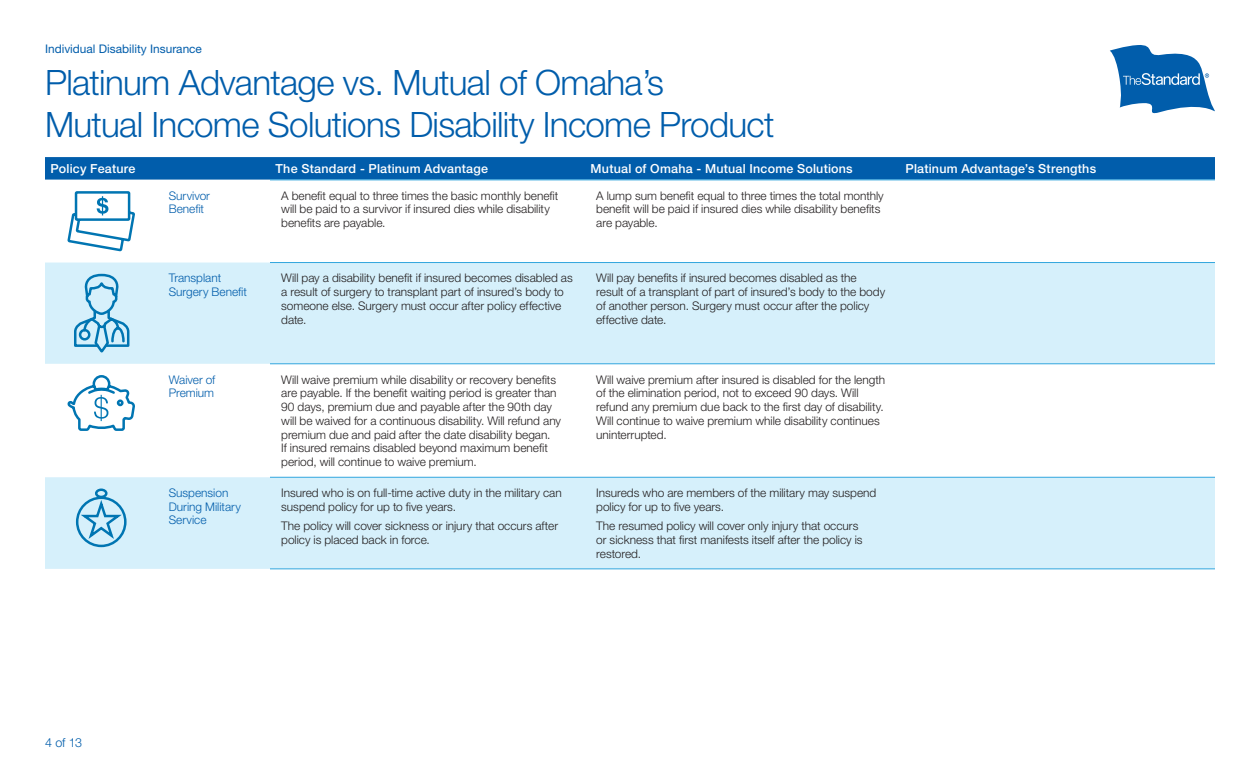
<style>
.page{position:relative;width:1260px;height:765px;background:#fff}
.page>*{position:absolute;margin:0;border:0;box-sizing:border-box;transform-origin:0 0}
.t1{font:300 35px/42px "Helvetica Neue LT Std";letter-spacing:-.02em;color:#015dab}
.t2{font:500 12.5px "Helvetica Neue LT Std";letter-spacing:.015em;color:#fff}
.t3{font:300 12.5px "Helvetica Neue LT Std";color:#015dab}
.TABLE_BODY{font:300 11.88px/13.8px "Helvetica Neue LT Std";color:#231f20}
.TABLE_BODY-2{font:300 11.88px/13.8px "Helvetica Neue LT Std";color:#015dab}
.t4{font:11.88px "Helvetica Neue LT Std";color:#015dab}
</style>
<div class="page">
<svg style="left:1110px;top:45px;width:105px;height:69px"></svg>
<svg style="left:45px;top:157px;width:1170px;height:23px;background:#0560ad"></svg>
<svg style="left:45px;top:263px;width:1170px;height:306px;fill:#d6f0fb"></svg>
<hr style="left:270px;top:180px;width:315px;height:1px;background:#32a6de">
<hr style="left:585px;top:180px;width:315px;height:1px;background:#32a6de">
<hr style="left:900px;top:180px;width:315px;height:1px;background:#32a6de">
<hr style="left:270px;top:262px;width:315px;height:1px;background:#32a6de">
<hr style="left:585px;top:262px;width:315px;height:1px;background:#32a6de">
<hr style="left:900px;top:262px;width:315px;height:1px;background:#32a6de">
<hr style="left:270px;top:363px;width:315px;height:1px;background:#32a6de">
<hr style="left:585px;top:363px;width:315px;height:1px;background:#32a6de">
<hr style="left:900px;top:363px;width:315px;height:1px;background:#32a6de">
<hr style="left:270px;top:477px;width:315px;height:1px;background:#32a6de">
<hr style="left:585px;top:477px;width:315px;height:1px;background:#32a6de">
<hr style="left:900px;top:477px;width:315px;height:1px;background:#32a6de">
<hr style="left:270px;top:569px;width:315px;height:1px;background:#32a6de">
<hr style="left:585px;top:569px;width:315px;height:1px;background:#32a6de">
<hr style="left:900px;top:569px;width:315px;height:1px;background:#32a6de">
<svg style="left:67px;top:191px;width:68px;height:59px"></svg>
<svg style="left:73px;top:273px;width:58px;height:81px;background:#a3d3e9"></svg>
<svg style="left:65px;top:374px;width:72px;height:59px"></svg>
<svg style="left:75px;top:495px;width:53px;height:53px;background:#a0d1e8"></svg>
<div style="left:95px;top:489px;width:13px;height:9px;border:2px solid #0075b2;border-radius:50%"></div>
<p class="t4" style="left:45px;top:42px;width:159px">Individual Disability Insurance</p>
<h1 class="t1" style="left:45px;top:61px;width:731px">Platinum Advantage vs. Mutual of Omaha’s<br>Mutual Income Solutions Disability Income Product</h1>
<p class="t2" style="left:51px;top:161px;width:86px">Policy Feature</p>
<p class="t2" style="left:276px;top:161px;width:214px">The Standard - Platinum Advantage</p>
<p class="t2" style="left:591px;top:161px;width:264px">Mutual of Omaha - Mutual Income Solutions</p>
<p class="t2" style="left:906px;top:161px;width:192px">Platinum Advantage’s Strengths</p>
<p class="TABLE_BODY-2" style="left:169px;top:188px;width:43px">Survivor<br>Benefit</p>
<p class="TABLE_BODY" style="left:281px;top:188px;width:279px">A benefit equal to three times the basic monthly benefit will be paid to a survivor if insured dies while disability benefits are payable.</p>
<p class="TABLE_BODY" style="left:596px;top:188px;width:289px">A lump sum benefit equal to three times the total monthly benefit will be paid if insured dies while disability benefits are payable.</p>
<p class="TABLE_BODY-2" style="left:169px;top:271px;width:80px">Transplant<br>Surgery Benefit</p>
<p class="TABLE_BODY" style="left:281px;top:271px;width:293px">Will pay a disability benefit if insured becomes disabled as a result of surgery to transplant part of insured’s body to someone else. Surgery must occur after policy effective date.</p>
<p class="TABLE_BODY" style="left:596px;top:271px;width:291px">Will pay benefits if insured becomes disabled as the result of a transplant of part of insured’s body to the body of another person. Surgery must occur after the policy effective date.</p>
<p class="t3" style="left:45px;top:735px;width:39px">4 of 13</p>
<p class="TABLE_BODY-2" style="left:169px;top:372px;width:48px">Waiver of<br>Premium</p>
<p class="TABLE_BODY" style="left:281px;top:372px;width:281px">Will waive premium while disability or recovery benefits are payable. If the benefit waiting period is greater than 90 days, premium due and payable after the 90th day will be waived for a continuous disability. Will refund any premium due and paid after the date disability began.<br>If insured remains disabled beyond maximum benefit period, will continue to waive premium.</p>
<p class="TABLE_BODY" style="left:596px;top:372px;width:290px">Will waive premium after insured is disabled for the length of the elimination period, not to exceed 90 days. Will refund any premium due back to the first day of disability.<br>Will continue to waive premium while disability continues uninterrupted.</p>
<p class="TABLE_BODY-2" style="left:169px;top:486px;width:74px">Suspension<br>During Military<br>Service</p>
<p class="TABLE_BODY" style="left:281px;top:486px;width:282px">Insured who is on full-time active duty in the military can suspend policy for up to five years.</p>
<p class="TABLE_BODY" style="left:281px;top:519px;width:278px">The policy will cover sickness or injury that occurs after policy is placed back in force.</p>
<p class="TABLE_BODY" style="left:596px;top:486px;width:282px">Insureds who are members of the military may suspend policy for up to five years.</p>
<p class="TABLE_BODY" style="left:596px;top:519px;width:268px">The resumed policy will cover only injury that occurs or sickness that first manifests itself after the policy is restored.</p>
</div>
